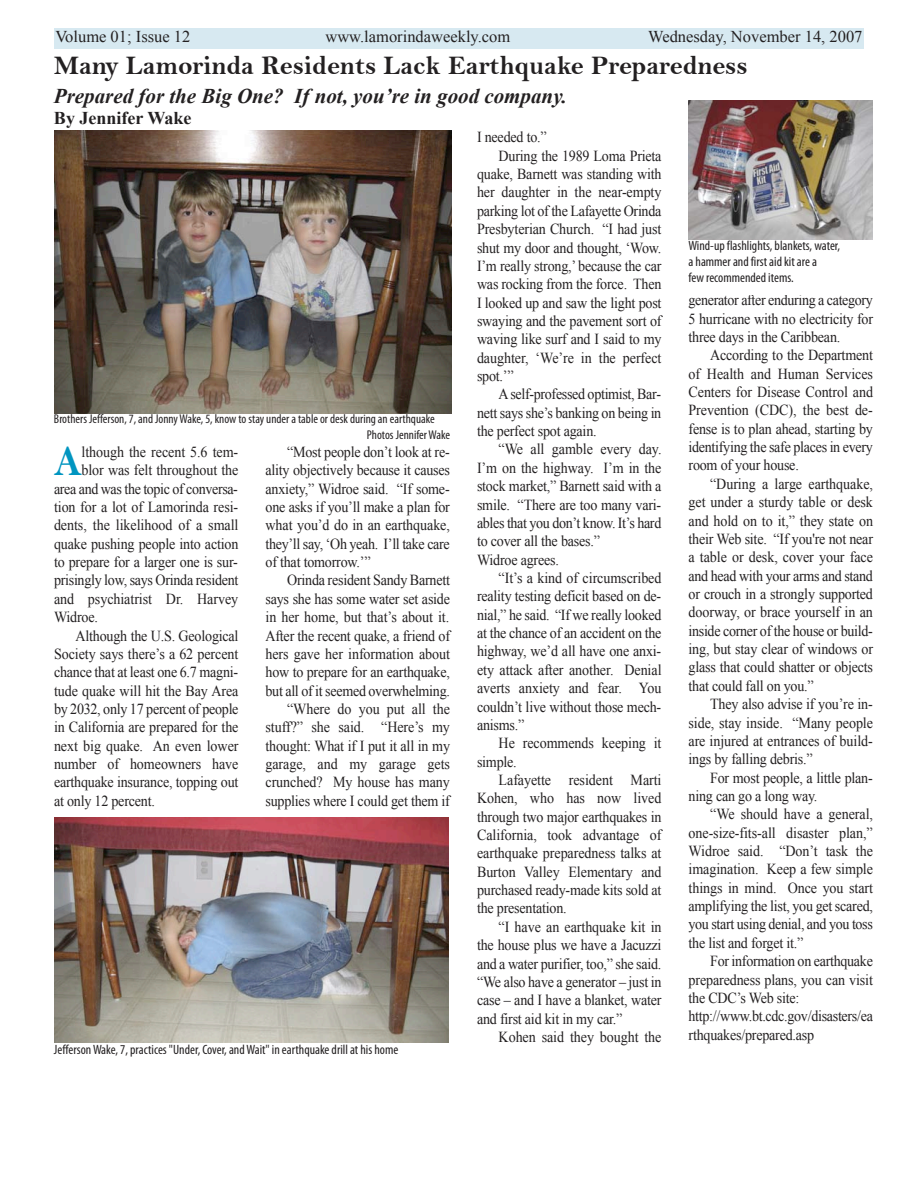
<style>
.page{position:relative;width:918px;height:1188px;background:#fff}
.page>*{position:absolute;margin:0;border:0;box-sizing:border-box;transform-origin:0 0}
.t1{font:43.35px "Bell MT Bold";color:#0095c0;scale:.92 1}
.t2{font:27px "Bell MT Bold";color:#232021}
.t3{font:italic 700 21px "Times New Roman";color:#232021}
.t4{font:700 18px "Times New Roman";color:#232021}
.t5{font:16.5px "Times New Roman";color:#232021}
.t6{font:15.3px/18.3px "Times New Roman";letter-spacing:-.015em;color:#232021;text-align:justify;scale:.92 1}
.t7{font:condensed 13.5px/16.2px "Myriad Pro";color:#232021}
.t8{font:condensed 12.75px/15.3px "Myriad Pro";color:#232021}
</style>
<div class="page">
<div style="left:626px;top:28px;width:238px;height:21px;background:#d7e9f1"></div>
<div style="left:54px;top:28px;width:574px;height:21px;background:#d7e9f1"></div>
<img style="left:55px;top:130px;width:397px;height:283px">
<img style="left:689px;top:101px;width:184px;height:138px">
<img style="left:54px;top:818px;width:395px;height:225px">
<p class="t5" style="left:55px;top:28px;width:136px">Volume 01; Issue 12</p>
<p class="t5" style="left:326px;top:28px;width:186px">www.lamorindaweekly.com</p>
<p class="t5" style="left:648px;top:28px;width:216px">Wednesday, November 14, 2007</p>
<h2 class="t2" style="left:54px;top:52px;width:695px">Many Lamorinda Residents Lack Earthquake Preparedness</h2>
<h3 class="t3" style="left:54px;top:84px;width:515px">Prepared for the Big One? If not, you’re in good company.</h3>
<p class="t4" style="left:54px;top:108px;width:139px">By Jennifer Wake</p>
<p class="t8" style="left:367px;top:412px;width:85px;text-indent:-313px">Brothers Jefferson, 7, and Jonny Wake, 5, know to stay under a table or desk during an earthquake<br>Photos Jennifer Wake</p>
<h1 class="t1" style="left:54px;top:439px;width:32px">A</h1>
<p class="t6" style="left:82px;top:443px;width:172px">lthough the recent 5.6 tem-</p>
<p class="t6" style="left:82px;top:461px;width:172px">blor was felt throughout the</p>
<p class="t6" style="left:54px;top:479px;width:202px">area and was the topic of conversa-</p>
<p class="t6" style="left:54px;top:498px;width:202px">tion for a lot of Lamorinda resi-</p>
<p class="t6" style="left:54px;top:516px;width:202px">dents, the likelihood of a small</p>
<p class="t6" style="left:54px;top:534px;width:202px">quake pushing people into action</p>
<p class="t6" style="left:54px;top:553px;width:202px">to prepare for a larger one is sur-</p>
<p class="t6" style="left:54px;top:571px;width:202px">prisingly low, says Orinda resident</p>
<p class="t6" style="left:54px;top:590px;width:202px">and psychiatrist Dr. Harvey</p>
<p class="t6" style="left:54px;top:608px;width:49px">Widroe.</p>
<p class="t6" style="left:76px;top:626px;width:179px">Although the U.S. Geological</p>
<p class="t6" style="left:54px;top:645px;width:202px">Society says there’s a 62 percent</p>
<p class="t6" style="left:54px;top:663px;width:202px">chance that at least one 6.7 magni-</p>
<p class="t6" style="left:54px;top:681px;width:202px">tude quake will hit the Bay Area</p>
<p class="t6" style="left:54px;top:700px;width:202px">by 2032, only 17 percent of people</p>
<p class="t6" style="left:54px;top:718px;width:202px">in California are prepared for the</p>
<p class="t6" style="left:54px;top:736px;width:202px">next big quake. An even lower</p>
<p class="t6" style="left:54px;top:755px;width:202px">number of homeowners have</p>
<p class="t6" style="left:54px;top:773px;width:202px">earthquake insurance, topping out</p>
<p class="t6" style="left:54px;top:792px;width:111px">at only 12 percent.</p>
<p class="t6" style="left:266px;top:443px;width:202px;text-indent:22px">“Most people don’t look at re&shy;ality objectively because it causes anxiety,” Widroe said. “If some&shy;one asks if you’ll make a plan for what you’d do in an earthquake, they’ll say, ‘Oh yeah. I’ll take care of that tomorrow.’”</p>
<p class="t6" style="left:266px;top:571px;width:202px;text-align:right">Orinda resident Sandy Barnett says she has some water set aside in her home, but that’s about it.<br>After the recent quake, a friend of hers gave her information about how to prepare for an earthquake, but all of it seemed overwhelming. “Where do you put all the stuff?” she said. “Here’s my thought: What if I put it all in my garage, and my garage gets crunched? My house has many supplies where I could get them if</p>
<p class="t7" style="left:54px;top:1043px;width:346px">Jefferson Wake, 7, practices "Under, Cover, and Wait" in earthquake drill at his home</p>
<p class="t6" style="left:477px;top:128px;width:77px">I needed to.”</p>
<p class="t6" style="left:499px;top:146px;width:179px">During the 1989 Loma Prieta</p>
<p class="t6" style="left:477px;top:165px;width:202px">quake, Barnett was standing with</p>
<p class="t6" style="left:477px;top:183px;width:202px">her daughter in the near-empty</p>
<p class="t6" style="left:477px;top:201px;width:202px">parking lot of the Lafayette Orinda</p>
<p class="t6" style="left:477px;top:220px;width:202px">Presbyterian Church. “I had just</p>
<p class="t6" style="left:477px;top:238px;width:202px">shut my door and thought, ‘Wow.</p>
<p class="t6" style="left:477px;top:257px;width:202px">I’m really strong,’ because the car</p>
<p class="t6" style="left:477px;top:275px;width:202px">was rocking from the force. Then</p>
<p class="t6" style="left:477px;top:293px;width:202px">I looked up and saw the light post</p>
<p class="t6" style="left:477px;top:312px;width:202px">swaying and the pavement sort of</p>
<p class="t6" style="left:477px;top:330px;width:202px">waving like surf and I said to my</p>
<p class="t6" style="left:477px;top:348px;width:202px">daughter, ‘We’re in the perfect</p>
<p class="t6" style="left:477px;top:367px;width:41px">spot.’”</p>
<p class="t6" style="left:499px;top:385px;width:178px">A self-professed optimist, Bar-</p>
<p class="t6" style="left:477px;top:403px;width:202px">nett says she’s banking on being in</p>
<p class="t6" style="left:477px;top:422px;width:132px">the perfect spot again.</p>
<p class="t6" style="left:499px;top:440px;width:179px">“We all gamble every day.</p>
<p class="t6" style="left:477px;top:459px;width:202px">I’m on the highway. I’m in the</p>
<p class="t6" style="left:477px;top:477px;width:202px">stock market,” Barnett said with a</p>
<p class="t6" style="left:477px;top:495px;width:202px">smile. “There are too many vari-</p>
<p class="t6" style="left:477px;top:514px;width:202px">ables that you don’t know. It’s hard</p>
<p class="t6" style="left:477px;top:532px;width:135px">to cover all the bases.”</p>
<p class="t6" style="left:477px;top:550px;width:91px">Widroe agrees.</p>
<p class="t6" style="left:499px;top:569px;width:179px">“It’s a kind of circumscribed</p>
<p class="t6" style="left:477px;top:587px;width:202px">reality testing deficit based on de-</p>
<p class="t6" style="left:477px;top:605px;width:202px">nial,” he said. “If we really looked</p>
<p class="t6" style="left:477px;top:624px;width:202px">at the chance of an accident on the</p>
<p class="t6" style="left:477px;top:642px;width:202px">highway, we’d all have one anxi-</p>
<p class="t6" style="left:477px;top:660px;width:202px">ety attack after another. Denial</p>
<p class="t6" style="left:477px;top:679px;width:202px">averts anxiety and fear. You</p>
<p class="t6" style="left:477px;top:697px;width:202px">couldn’t live without those mech-</p>
<p class="t6" style="left:477px;top:716px;width:53px">anisms.”</p>
<p class="t6" style="left:499px;top:734px;width:179px">He recommends keeping it</p>
<p class="t6" style="left:477px;top:752px;width:45px">simple.</p>
<p class="t6" style="left:499px;top:771px;width:179px">Lafayette resident Marti</p>
<p class="t6" style="left:477px;top:789px;width:202px">Kohen, who has now lived</p>
<p class="t6" style="left:477px;top:807px;width:202px">through two major earthquakes in</p>
<p class="t6" style="left:477px;top:826px;width:202px">California, took advantage of</p>
<p class="t6" style="left:477px;top:844px;width:202px">earthquake preparedness talks at</p>
<p class="t6" style="left:477px;top:862px;width:202px">Burton Valley Elementary and</p>
<p class="t6" style="left:477px;top:881px;width:202px">purchased ready-made kits sold at</p>
<p class="t6" style="left:477px;top:899px;width:99px">the presentation.</p>
<p class="t6" style="left:499px;top:918px;width:179px">“I have an earthquake kit in</p>
<p class="t6" style="left:477px;top:936px;width:202px">the house plus we have a Jacuzzi</p>
<p class="t6" style="left:477px;top:954px;width:202px">and a water purifier, too,” she said.</p>
<p class="t6" style="left:477px;top:973px;width:202px">“We also have a generator – just in</p>
<p class="t6" style="left:477px;top:991px;width:202px">case – and I have a blanket, water</p>
<p class="t6" style="left:477px;top:1009px;width:160px">and first aid kit in my car.”</p>
<p class="t6" style="left:499px;top:1028px;width:179px">Kohen said they bought the</p>
<p class="t7" style="left:688px;top:238px;width:153px">Wind-up flashlights, blankets, water, a hammer and first aid kit are a<br>few recommended items.</p>
<p class="t6" style="left:689px;top:291px;width:202px">generator after enduring a category 5 hurricane with no electricity for three days in the Caribbean.</p>
<p class="t6" style="left:689px;top:346px;width:202px;text-indent:22px">According to the Department of Health and Human Services Centers for Disease Control and Prevention (CDC), the best de&shy;fense is to plan ahead, starting by identifying the safe places in every room of your house.</p>
<p class="t6" style="left:689px;top:475px;width:202px;text-indent:22px">“During a large earthquake, get under a sturdy table or desk and hold on to it,” they state on their Web site. “If you're not near a table or desk, cover your face and head with your arms and stand or crouch in a strongly supported doorway, or brace yourself in an inside corner of the house or build&shy;ing, but stay clear of windows or glass that could shatter or objects that could fall on you.”</p>
<p class="t6" style="left:689px;top:695px;width:202px;text-indent:22px">They also advise if you’re in&shy;side, stay inside. “Many people are injured at entrances of build&shy;ings by falling debris.”</p>
<p class="t6" style="left:689px;top:768px;width:202px;text-indent:22px">For most people, a little plan&shy;ning can go a long way.</p>
<p class="t6" style="left:689px;top:805px;width:202px;text-indent:22px">“We should have a general, one-size-fits-all disaster plan,” Widroe said. “Don’t task the imagination. Keep a few simple things in mind. Once you start amplifying the list, you get scared, you start using denial, and you toss the list and forget it.”</p>
<p class="t6" style="left:689px;top:952px;width:202px;text-align:left;text-indent:22px">For information on earthquake preparedness plans, you can visit the CDC’s Web site: http://www.bt.cdc.gov/disasters/ea rthquakes/prepared.asp</p>
</div>
